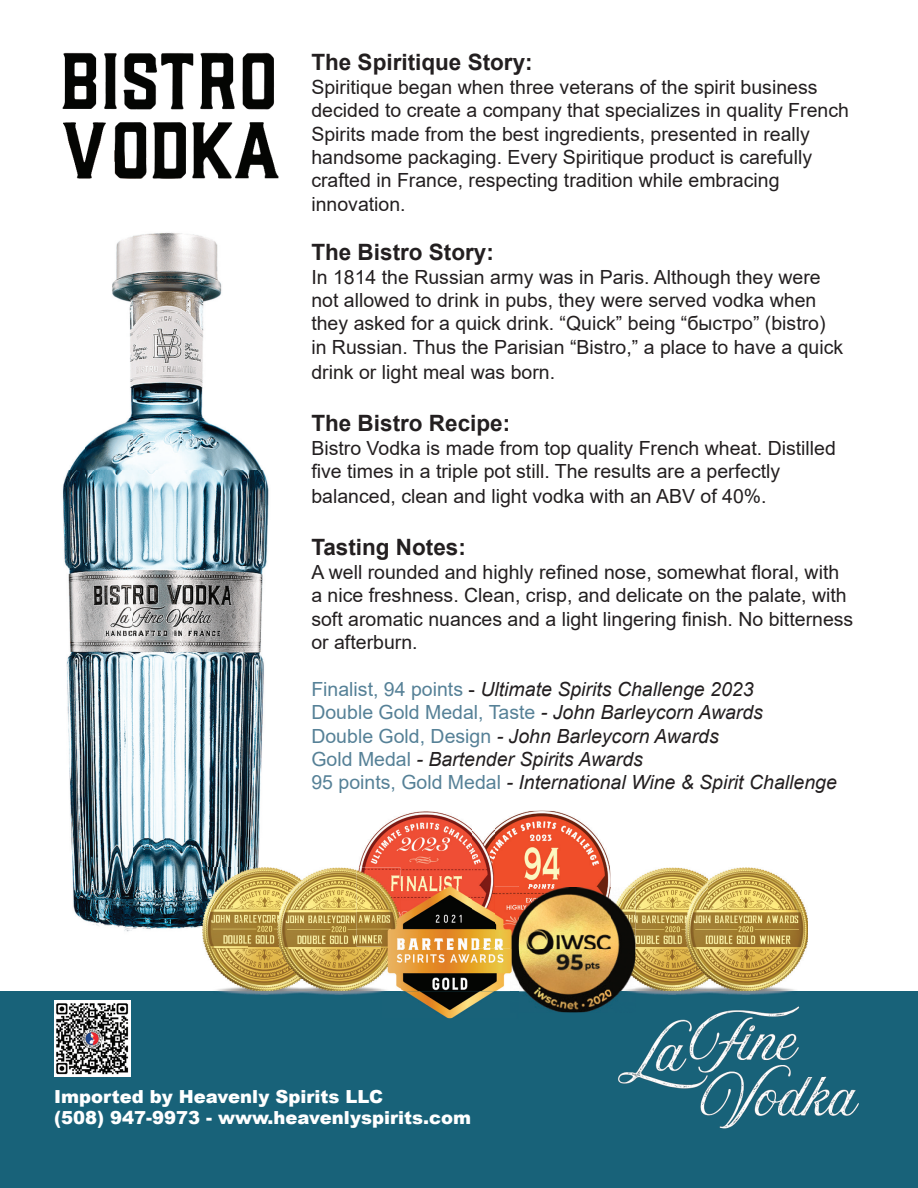
<style>
.page{position:relative;width:918px;height:1188px;background:#fff}
.page>*{position:absolute;margin:0;border:0;box-sizing:border-box;transform-origin:0 0}
.t1{font:700 22.5px "Arial";color:#231f20}
.t2{font:19.5px/23.4px "Arial";color:#231f20}
.t3{font:italic 19.5px/23.4px "Arial";color:#231f20}
.t4{font:900 18px/21.6px "Arial";color:#fff}
.s1{font-style:normal;color:#568197}
.s2{font-style:normal}
</style>
<div class="page">
<div style="left:0;top:991px;width:918px;height:197px;background:#186279"></div>
<img style="left:62px;top:232px;width:207px;height:606px">
<img style="left:71px;top:838px;width:159px;height:53px">
<img style="left:230px;top:838px;width:30px;height:29px">
<img style="left:73px;top:891px;width:130px;height:48px">
<img style="left:610px;top:867px;width:198px;height:83px">
<img style="left:635px;top:950px;width:170px;height:44px">
<img style="left:494px;top:811px;width:116px;height:77px">
<img style="left:359px;top:811px;width:135px;height:75px">
<img style="left:248px;top:867px;width:133px;height:124px">
<img style="left:203px;top:943px;width:45px;height:48px">
<img style="left:218px;top:991px;width:163px;height:3px">
<img style="left:203px;top:867px;width:75px;height:76px">
<img style="left:357px;top:867px;width:43px;height:80px">
<img style="left:519px;top:888px;width:91px;height:103px">
<img style="left:519px;top:991px;width:99px;height:21px">
<img style="left:610px;top:888px;width:25px;height:106px">
<img style="left:381px;top:886px;width:138px;height:132px">
<img style="left:473px;top:886px;width:21px;height:61px">
<img style="left:511px;top:888px;width:8px;height:60px">
<img style="left:618px;top:1006px;width:241px;height:123px">
<img style="left:614px;top:1003px;width:21px;height:9px">
<img style="left:62px;top:52px;width:217px;height:127px">
<img style="left:54px;top:1000px;width:76px;height:76px">
<p class="t1" style="left:311px;top:47px;width:223px">The Spiritique Story:</p>
<p class="t2" style="left:311px;top:75px;width:539px">Spiritique began when three veterans of the spirit business decided to create a company that specializes in quality French Spirits made from the best ingredients, presented in really handsome packaging. Every Spiritique product is carefully crafted in France, respecting tradition while embracing innovation.</p>
<p class="t1" style="left:311px;top:237px;width:184px">The Bistro Story:</p>
<p class="t2" style="left:311px;top:265px;width:533px">In 1814 the Russian army was in Paris. Although they were not allowed to drink in pubs, they were served vodka when they asked for a quick drink. “Quick” being “быстро” (bistro) in Russian. Thus the Parisian “Bistro,” a place to have a quick</p>
<p class="t2" style="left:311px;top:360px;width:245px">drink or light meal was born.</p>
<p class="t1" style="left:311px;top:408px;width:200px">The Bistro Recipe:</p>
<p class="t2" style="left:311px;top:436px;width:526px">Bistro Vodka is made from top quality French wheat. Distilled five times in a triple pot still. The results are a perfectly</p>
<p class="t2" style="left:311px;top:485px;width:457px">balanced, clean and light vodka with an ABV of 40%.</p>
<p class="t1" style="left:311px;top:532px;width:156px">Tasting Notes:</p>
<p class="t2" style="left:311px;top:560px;width:543px">A well rounded and highly refined nose, somewhat floral, with a nice freshness. Clean, crisp, and delicate on the palate, with soft aromatic nuances and a light lingering finish. No bitterness or afterburn.</p>
<p class="t3" style="left:311px;top:678px;width:527px"><span class="s1">Finalist, 94 points</span> <span class="s2">-</span> Ultimate Spirits Challenge 2023<br><span class="s1">Double Gold Medal, Taste</span> - John Barleycorn Awards<br><span class="s1">Double Gold, Design</span> - John Barleycorn Awards<br><span class="s1">Gold Medal</span> - Bartender Spirits Awards<br><span class="s1">95 points, Gold Medal</span> - International Wine &amp; Spirit Challenge</p>
<p class="t4" style="left:54px;top:1085px;width:419px">Imported by Heavenly Spirits LLC<br>(508) 947-9973 - www.heavenlyspirits.com</p>
</div>
